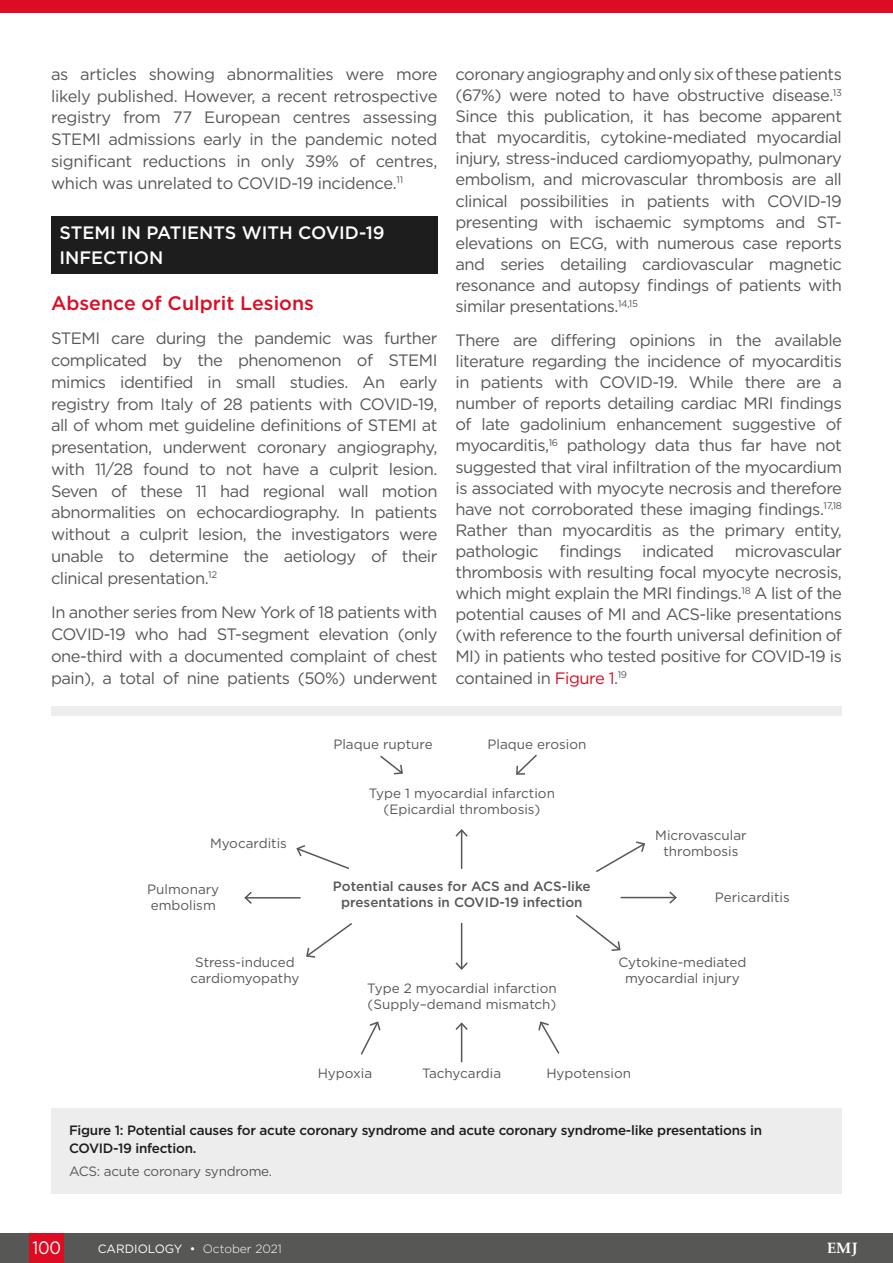
<style>
.page{position:relative;width:893px;height:1263px;background:#fff}
.page>*{position:absolute;margin:0;border:0;box-sizing:border-box;transform-origin:0 0}
.H2__Heading_2{font:500 19.5px "Gotham";color:#dc0c23}
.H1__Heading_1{font:500 18px/24.8px "Gotham";color:#fff}
.t1{font:18px "Gotham";color:#fff;scale:.9 1}
.Body_Text__Justifica{font:16.5px/21.1px "Gotham";letter-spacing:-.03em;color:#575756;text-align:justify}
.t2{font:700 15px "Palatino Linotype";color:#fff}
.t3{font:13.5px/16.2px "Gotham";color:#575756;text-align:center}
.t4{font:500 13.5px/18px "Gotham";letter-spacing:-.02em;color:#1d1d1d}
.t5{font:500 13.5px/16.2px "Gotham";color:#575756;text-align:center}
.t6{font:13.5px "Gotham";letter-spacing:-.02em;color:#575756}
.t7{font:12px "Gotham";color:#fff}
.s1{color:#dc0c23}
.s2{font-weight:300}
</style>
<div class="page">
<div style="left:0;top:1233px;width:893px;height:30px;background:#575756"></div>
<div style="left:30px;top:1233px;width:34px;height:30px;background:#dc0c23"></div>
<div style="left:51px;top:216px;width:386px;height:58px;background:#1d1d1d"></div>
<div style="left:51px;top:706px;width:791px;height:9px;background:#ededed"></div>
<hr style="left:245px;top:897px;width:56px;height:1px;background:#575756">
<svg style="left:244px;top:891px;width:9px;height:13px"></svg>
<hr style="left:461px;top:923px;width:1px;height:46px;background:#575756">
<svg style="left:455px;top:961px;width:13px;height:9px"></svg>
<hr style="left:461px;top:1023px;width:1px;height:39px;background:#575756">
<svg style="left:455px;top:1022px;width:13px;height:9px"></svg>
<hr style="left:461px;top:830px;width:1px;height:39px;background:#575756">
<svg style="left:455px;top:829px;width:13px;height:9px"></svg>
<svg style="left:306px;top:923px;width:46px;height:35px"></svg>
<svg style="left:575px;top:915px;width:46px;height:36px"></svg>
<svg style="left:380px;top:755px;width:23px;height:20px"></svg>
<svg style="left:516px;top:754px;width:21px;height:21px"></svg>
<hr style="left:621px;top:897px;width:55px;height:1px;background:#575756">
<svg style="left:668px;top:891px;width:9px;height:13px"></svg>
<svg style="left:596px;top:841px;width:49px;height:31px"></svg>
<svg style="left:296px;top:845px;width:53px;height:24px"></svg>
<svg style="left:360px;top:1021px;width:21px;height:34px"></svg>
<svg style="left:538px;top:1021px;width:22px;height:33px"></svg>
<div style="left:51px;top:1108px;width:791px;height:85px;background:#ededed"></div>
<div style="left:0;top:0;width:893px;height:13px;background:#dc0c23"></div>
<p class="Body_Text__Justifica" style="left:51px;top:63px;width:388px;line-height:21.8px">as articles showing abnormalities were more likely published. However, a recent retrospective registry from 77 European centres assessing STEMI admissions early in the pandemic noted significant reductions in only 39% of centres, which was unrelated to COVID-19 incidence.<sup>11</sup></p>
<p class="H1__Heading_1" style="left:60px;top:220px;width:327px">STEMI IN PATIENTS WITH COVID-19<br>INFECTION</p>
<p class="H2__Heading_2" style="left:51px;top:290px;width:264px">Absence of Culprit Lesions</p>
<p class="Body_Text__Justifica" style="left:51px;top:327px;width:388px;line-height:21.8px">STEMI care during the pandemic was further complicated by the phenomenon of STEMI mimics identified in small studies. An early registry from Italy of 28 patients with COVID-19, all of whom met guideline definitions of STEMI at presentation, underwent coronary angiography, with 11/28 found to not have a culprit lesion.<br>Seven of these 11 had regional wall motion abnormalities on echocardiography. In patients without a culprit lesion, the investigators were unable to determine the aetiology of their clinical presentation.<sup>12</sup></p>
<p class="Body_Text__Justifica" style="left:51px;top:601px;width:388px;line-height:21.8px">In another series from New York of 18 patients with COVID-19 who had ST-segment elevation (only one-third with a documented complaint of chest pain), a total of nine patients (50%) underwent</p>
<p class="Body_Text__Justifica" style="left:455px;top:63px;width:388px">coronary angiography and only six of these patients (67%) were noted to have obstructive disease.<sup>13<br></sup>Since this publication, it has become apparent that myocarditis, cytokine-mediated myocardial injury, stress-induced cardiomyopathy, pulmonary embolism, and microvascular thrombosis are all clinical possibilities in patients with COVID-19 presenting with ischaemic symptoms and ST&shy;elevations on ECG, with numerous case reports and series detailing cardiovascular magnetic resonance and autopsy findings of patients with similar presentations.<sup>14,15</sup></p>
<p class="Body_Text__Justifica" style="left:455px;top:329px;width:388px">There are differing opinions in the available literature regarding the incidence of myocarditis in patients with COVID-19. While there are a number of reports detailing cardiac MRI findings of late gadolinium enhancement suggestive of myocarditis,<sup>16</sup> pathology data thus far have not suggested that viral infiltration of the myocardium is associated with myocyte necrosis and therefore have not corroborated these imaging findings.<sup>17,18<br></sup>Rather than myocarditis as the primary entity, pathologic</p>
<p class="Body_Text__Justifica" style="left:559px;top:540px;width:64px">findings</p>
<p class="Body_Text__Justifica" style="left:642px;top:540px;width:73px">indicated</p>
<p class="Body_Text__Justifica" style="left:455px;top:540px;width:388px;text-indent:279px">microvascular thrombosis with resulting focal myocyte necrosis, which might explain the MRI findings.<sup>18</sup> A list of the potential causes of MI and ACS-like presentations (with reference to the fourth universal definition of MI) in patients who tested positive for COVID-19 is contained in <span class="s1">Figure 1</span>.<sup>19</sup></p>
<p class="t3" style="left:210px;top:835px;width:78px">Myocarditis</p>
<p class="t3" style="left:147px;top:881px;width:74px;text-align:left">Pulmonary embolism</p>
<p class="t3" style="left:333px;top:736px;width:101px">Plaque rupture</p>
<p class="t3" style="left:487px;top:736px;width:100px">Plaque erosion</p>
<p class="t3" style="left:369px;top:785px;width:188px">Type 1 myocardial infarction (Epicardial thrombosis)</p>
<p class="t5" style="left:333px;top:878px;width:259px">Potential causes for ACS and ACS-like presentations in COVID-19 infection</p>
<p class="t3" style="left:655px;top:827px;width:93px">Microvascular thrombosis</p>
<p class="t3" style="left:715px;top:889px;width:76px">Pericarditis</p>
<p class="t3" style="left:190px;top:953px;width:111px">Stress-induced cardiomyopathy</p>
<p class="t3" style="left:618px;top:953px;width:130px">Cytokine-mediated myocardial injury</p>
<p class="t3" style="left:367px;top:979px;width:191px;text-align:left">Type 2 myocardial infarction (Supply–demand mismatch)</p>
<p class="t3" style="left:318px;top:1065px;width:56px">Hypoxia</p>
<p class="t3" style="left:422px;top:1065px;width:81px">Tachycardia</p>
<p class="t3" style="left:546px;top:1065px;width:86px">Hypotension</p>
<p class="t4" style="left:69px;top:1121px;width:695px">Figure 1: Potential causes for acute coronary syndrome and acute coronary syndrome-like presentations in<br>COVID-19 infection.</p>
<p class="t6" style="left:69px;top:1162px;width:205px">ACS: acute coronary syndrome.</p>
<p class="t1" style="left:33px;top:1236px;width:33px">100</p>
<p class="t7" style="left:98px;top:1241px;width:186px">CARDIOLOGY • <span class="s2">October 2021</span></p>
<p class="t2" style="left:827px;top:1238px;width:32px">EMJ</p>
</div>
